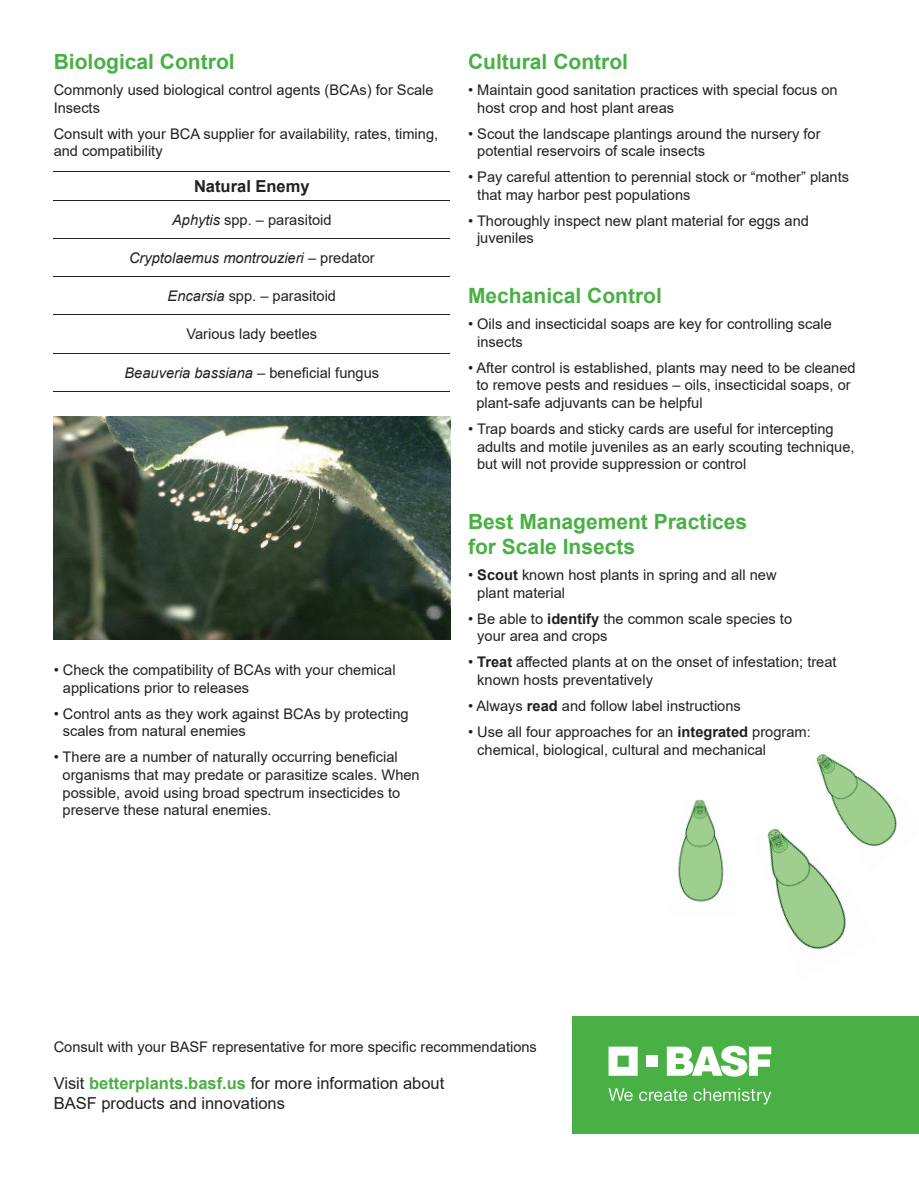
<style>
.page{position:relative;width:919px;height:1189px;background:#fff}
.page>*{position:absolute;margin:0;border:0;box-sizing:border-box;transform-origin:0 0}
.t1{font:700 21px/25.2px "Arial";color:#49b045}
.t2{font:16.5px/19.8px "Arial";color:#231f20}
.t3{font:700 16.5px "Arial";color:#231f20}
.t4{font:14.7px/17.5px "Arial";color:#231f20}
.t5{font:italic 14.7px "Arial";color:#231f20}
.s1{font-style:italic}
.s2{font-style:normal}
.s3{font-weight:700}
.s4{font-weight:700;color:#49b045}
</style>
<div class="page">
<hr style="left:54px;top:171px;width:396px;height:1px;background:#231f20">
<hr style="left:54px;top:200px;width:396px;height:1px;background:#231f20">
<hr style="left:54px;top:238px;width:396px;height:1px;background:#231f20">
<hr style="left:54px;top:276px;width:396px;height:1px;background:#231f20">
<hr style="left:54px;top:314px;width:396px;height:1px;background:#231f20">
<hr style="left:54px;top:353px;width:396px;height:1px;background:#231f20">
<hr style="left:54px;top:391px;width:396px;height:1px;background:#231f20">
<img style="left:54px;top:416px;width:396px;height:223px">
<div style="left:572px;top:1016px;width:346px;height:118px;background:#49b045"></div>
<svg style="left:608px;top:1046px;width:29px;height:30px"></svg>
<div style="left:646px;top:1055px;width:11px;height:12px;background:#fff"></div>
<svg style="left:666px;top:1046px;width:105px;height:30px"></svg>
<svg style="left:608px;top:1088px;width:24px;height:13px"></svg>
<svg style="left:639px;top:1089px;width:48px;height:12px"></svg>
<svg style="left:693px;top:1088px;width:78px;height:16px"></svg>
<img style="left:767px;top:828px;width:79px;height:122px">
<img style="left:810px;top:754px;width:87px;height:119px">
<img style="left:678px;top:799px;width:46px;height:103px">
<h1 class="t1" style="left:54px;top:49px;width:182px">Biological Control</h1>
<p class="t4" style="left:54px;top:81px;width:381px">Commonly used biological control agents (BCAs) for Scale<br>Insects</p>
<p class="t4" style="left:54px;top:125px;width:386px">Consult with your BCA supplier for availability, rates, timing, and compatibility</p>
<p class="t3" style="left:194px;top:174px;width:117px">Natural Enemy</p>
<p class="t4" style="left:172px;top:210px;width:161px"><span class="s1">Aphytis</span> spp. – parasitoid</p>
<p class="t5" style="left:129px;top:248px;width:247px">Cryptolaemus montrouzieri <span class="s2">– predator</span></p>
<p class="t4" style="left:167px;top:287px;width:170px"><span class="s1">Encarsia</span> spp. – parasitoid</p>
<p class="t4" style="left:186px;top:325px;width:132px">Various lady beetles</p>
<p class="t5" style="left:124px;top:363px;width:256px">Beauveria bassiana <span class="s2">– beneficial fungus</span></p>
<p class="t4" style="left:63px;top:661px;width:334px;text-indent:-9px">• Check the compatibility of BCAs with your chemical applications prior to releases</p>
<p class="t4" style="left:63px;top:705px;width:347px;text-indent:-9px">• Control ants as they work against BCAs by protecting scales from natural enemies</p>
<p class="t4" style="left:63px;top:748px;width:358px;text-indent:-9px">• There are a number of naturally occurring beneficial organisms that may predate or parasitize scales. When possible, avoid using broad spectrum insecticides to preserve these natural enemies.</p>
<h1 class="t1" style="left:468px;top:49px;width:161px">Cultural Control</h1>
<p class="t4" style="left:477px;top:81px;width:362px;text-indent:-9px">• Maintain good sanitation practices with special focus on host crop and host plant areas</p>
<p class="t4" style="left:477px;top:125px;width:345px;text-indent:-9px">• Scout the landscape plantings around the nursery for potential reservoirs of scale insects</p>
<p class="t4" style="left:477px;top:168px;width:373px;text-indent:-9px">• Pay careful attention to perennial stock or “mother” plants that may harbor pest populations</p>
<p class="t4" style="left:477px;top:212px;width:333px;text-indent:-9px">• Thoroughly inspect new plant material for eggs and juveniles</p>
<h1 class="t1" style="left:468px;top:283px;width:195px">Mechanical Control</h1>
<p class="t4" style="left:477px;top:315px;width:356px;text-indent:-9px">• Oils and insecticidal soaps are key for controlling scale insects</p>
<p class="t4" style="left:476px;top:359px;width:380px;text-indent:-8px">• After control is established, plants may need to be cleaned to remove pests and residues – oils, insecticidal soaps, or plant-safe adjuvants can be helpful</p>
<p class="t4" style="left:477px;top:420px;width:379px;text-indent:-9px">• Trap boards and sticky cards are useful for intercepting adults and motile juveniles as an early scouting technique, but will not provide suppression or control</p>
<h1 class="t1" style="left:468px;top:509px;width:280px">Best Management Practices for Scale Insects</h1>
<p class="t4" style="left:477px;top:566px;width:301px;text-indent:-9px">• <span class="s3">Scout</span> known host plants in spring and all new plant material</p>
<p class="t4" style="left:477px;top:610px;width:316px;text-indent:-9px">• Be able to <span class="s3">identify</span> the common scale species to your area and crops</p>
<p class="t4" style="left:477px;top:653px;width:361px;text-indent:-9px">• <span class="s3">Treat</span> affected plants at on the onset of infestation; treat known hosts preventatively</p>
<p class="t4" style="left:468px;top:697px;width:274px">• Always <span class="s3">read</span> and follow label instructions</p>
<p class="t4" style="left:477px;top:723px;width:335px;text-indent:-9px">• Use all four approaches for an <span class="s3">integrated</span> program: chemical, biological, cultural and mechanical</p>
<p class="t4" style="left:54px;top:1038px;width:484px">Consult with your BASF representative for more specific recommendations</p>
<p class="t2" style="left:54px;top:1073px;width:392px">Visit <span class="s4">betterplants.basf.us</span> for more information about<br>BASF products and innovations</p>
</div>
